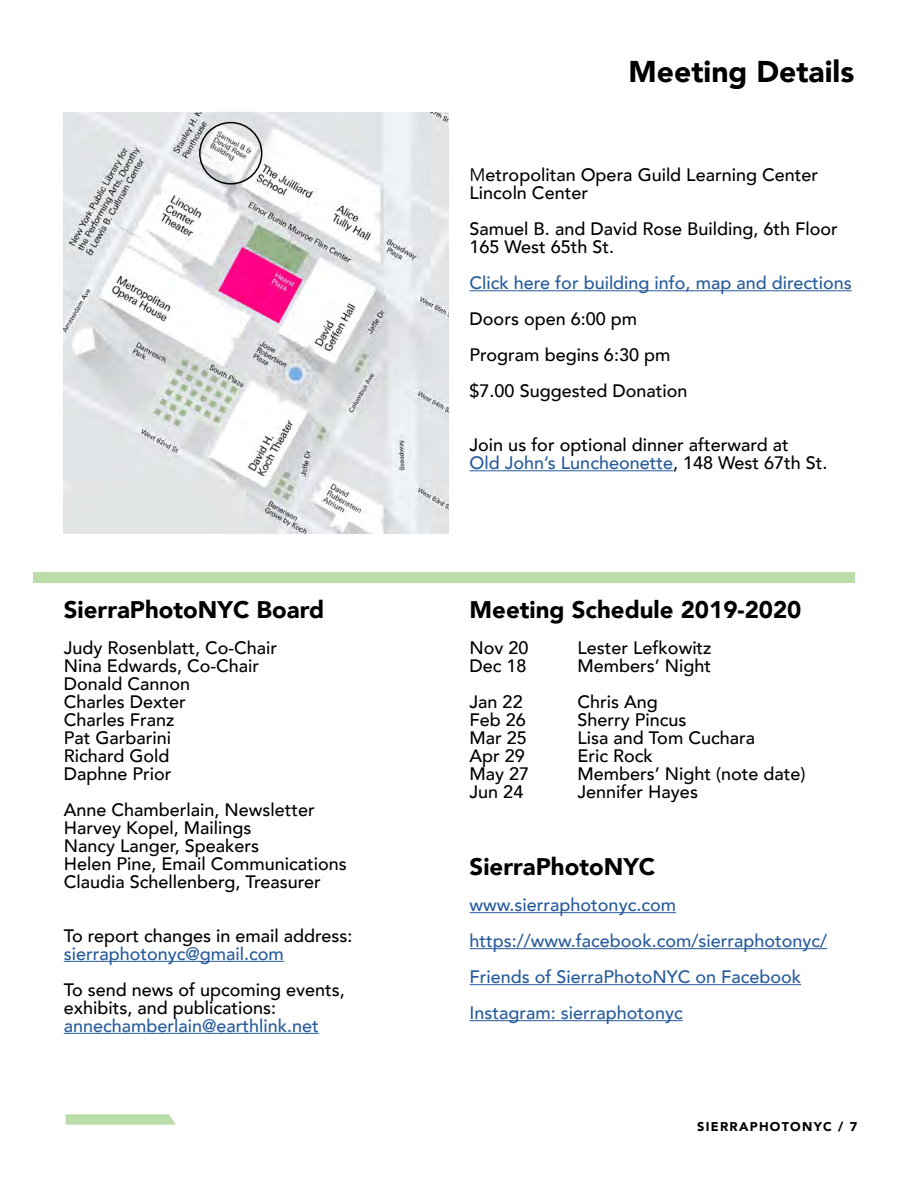
<style>
.page{position:relative;width:918px;height:1188px;background:#fff}
.page>*{position:absolute;margin:0;border:0;box-sizing:border-box;transform-origin:0 0}
.t1{font:900 30px "Avenir";color:#000}
.Paragraph_Style_1{font:900 24px "Avenir";color:#000}
.Paragraph_Style_1-2{font:500 18px "Avenir";color:#000}
.Paragraph_Style_1-3{font:500 18px "Avenir";color:#275b9b}
.t2{font:900 12.75px "Avenir";letter-spacing:.1em;color:#000}
.s1{font-weight:400}
.s2{color:#000}
</style>
<div class="page">
<svg style="left:66px;top:1114px;width:110px;height:11px"></svg>
<hr style="left:64px;top:961px;width:220px;height:1px;background:#275b9b">
<hr style="left:64px;top:1033px;width:255px;height:1px;background:#275b9b">
<hr style="left:470px;top:912px;width:206px;height:1px;background:#275b9b">
<hr style="left:470px;top:948px;width:357px;height:1px;background:#275b9b">
<hr style="left:470px;top:984px;width:331px;height:1px;background:#275b9b">
<hr style="left:470px;top:1020px;width:213px;height:1px;background:#275b9b">
<div style="left:33px;top:572px;width:821px;height:11px;background:#baddaa"></div>
<hr style="left:470px;top:290px;width:382px;height:1px;background:#275b9b">
<hr style="left:470px;top:470px;width:203px;height:1px;background:#275b9b">
<img style="left:64px;top:113px;width:384px;height:420px">
<div style="left:189px;top:98px;width:93px;height:92px;background:#000;opacity:.28"></div>
<div style="left:199px;top:122px;width:63px;height:63px;border:2px solid #000;border-radius:50%"></div>
<p class="Paragraph_Style_1" style="left:64px;top:589px;width:262px">SierraPhotoNYC Board</p>
<p class="Paragraph_Style_1-2" style="left:64px;top:632px;width:215px">Judy Rosenblatt, Co-Chair</p>
<p class="Paragraph_Style_1-2" style="left:64px;top:650px;width:197px">Nina Edwards, Co-Chair</p>
<p class="Paragraph_Style_1-2" style="left:64px;top:668px;width:128px">Donald Cannon</p>
<p class="Paragraph_Style_1-2" style="left:64px;top:686px;width:124px">Charles Dexter</p>
<p class="Paragraph_Style_1-2" style="left:64px;top:704px;width:112px">Charles Franz</p>
<p class="Paragraph_Style_1-2" style="left:64px;top:722px;width:109px">Pat Garbarini</p>
<p class="Paragraph_Style_1-2" style="left:64px;top:740px;width:107px">Richard Gold</p>
<p class="Paragraph_Style_1-2" style="left:64px;top:758px;width:109px">Daphne Prior</p>
<p class="Paragraph_Style_1-2" style="left:64px;top:794px;width:253px">Anne Chamberlain, Newsletter</p>
<p class="Paragraph_Style_1-2" style="left:64px;top:812px;width:189px">Harvey Kopel, Mailings</p>
<p class="Paragraph_Style_1-2" style="left:64px;top:830px;width:197px">Nancy Langer, Speakers</p>
<p class="Paragraph_Style_1-2" style="left:64px;top:848px;width:285px">Helen Pine, Email Communications</p>
<p class="Paragraph_Style_1-2" style="left:64px;top:866px;width:259px">Claudia Schellenberg, Treasurer</p>
<p class="Paragraph_Style_1-2" style="left:64px;top:920px;width:290px">To report changes in email address:</p>
<p class="Paragraph_Style_1-3" style="left:64px;top:938px;width:222px">sierraphotonyc@gmail.com</p>
<p class="Paragraph_Style_1-2" style="left:64px;top:974px;width:283px">To send news of upcoming events,</p>
<p class="Paragraph_Style_1-2" style="left:64px;top:992px;width:214px">exhibits, and publications:</p>
<p class="Paragraph_Style_1-3" style="left:64px;top:1010px;width:257px">annechamberlain@earthlink.net</p>
<p class="t1" style="left:629px;top:46px;width:227px">Meeting Details</p>
<p class="Paragraph_Style_1-2" style="left:470px;top:160px;width:350px"><span class="s1">M</span>etropolitan Opera Guild Learning Center</p>
<p class="Paragraph_Style_1-2" style="left:470px;top:178px;width:120px">Lincoln Center</p>
<p class="Paragraph_Style_1-2" style="left:470px;top:214px;width:370px">Samuel B. and David Rose Building, 6th Floor</p>
<p class="Paragraph_Style_1-2" style="left:470px;top:232px;width:146px">165 West 65th St.</p>
<p class="Paragraph_Style_1-3" style="left:470px;top:268px;width:384px">Click here for building info, map and directions</p>
<p class="Paragraph_Style_1-2" style="left:470px;top:304px;width:169px">Doors open 6:00 pm</p>
<p class="Paragraph_Style_1-2" style="left:470px;top:340px;width:202px">Program begins 6:30 pm</p>
<p class="Paragraph_Style_1-2" style="left:470px;top:376px;width:219px">$7.00 Suggested Donation</p>
<p class="Paragraph_Style_1-2" style="left:470px;top:430px;width:321px">Join us for optional dinner afterward at</p>
<p class="Paragraph_Style_1-3" style="left:470px;top:448px;width:359px">Old John’s Luncheonette<span class="s2">, 148 West 67th St.</span></p>
<p class="Paragraph_Style_1" style="left:470px;top:589px;width:333px">Meeting Schedule 2019-2020</p>
<p class="Paragraph_Style_1-2" style="left:470px;top:632px;width:61px">Nov 20</p>
<p class="Paragraph_Style_1-2" style="left:578px;top:632px;width:136px">Lester Lefkowitz</p>
<p class="Paragraph_Style_1-2" style="left:470px;top:650px;width:59px">Dec 18</p>
<p class="Paragraph_Style_1-2" style="left:578px;top:650px;width:135px">Members’ Night</p>
<p class="Paragraph_Style_1-2" style="left:470px;top:686px;width:55px">Jan 22</p>
<p class="Paragraph_Style_1-2" style="left:578px;top:686px;width:82px">Chris Ang</p>
<p class="Paragraph_Style_1-2" style="left:470px;top:704px;width:58px">Feb 26</p>
<p class="Paragraph_Style_1-2" style="left:578px;top:704px;width:111px">Sherry Pincus</p>
<p class="Paragraph_Style_1-2" style="left:470px;top:722px;width:59px">Mar 25</p>
<p class="Paragraph_Style_1-2" style="left:578px;top:722px;width:179px">Lisa and Tom Cuchara</p>
<p class="Paragraph_Style_1-2" style="left:470px;top:740px;width:57px">Apr 29</p>
<p class="Paragraph_Style_1-2" style="left:578px;top:740px;width:77px">Eric Rock</p>
<p class="Paragraph_Style_1-2" style="left:470px;top:758px;width:61px">May 27</p>
<p class="Paragraph_Style_1-2" style="left:578px;top:758px;width:230px">Members’ Night (note date)</p>
<p class="Paragraph_Style_1-2" style="left:470px;top:776px;width:55px">Jun 24</p>
<p class="Paragraph_Style_1-2" style="left:578px;top:776px;width:122px">Jennifer Hayes</p>
<p class="Paragraph_Style_1" style="left:470px;top:846px;width:187px">SierraPhotoNYC</p>
<p class="Paragraph_Style_1-3" style="left:470px;top:889px;width:208px">www.sierraphotonyc.com</p>
<p class="Paragraph_Style_1-3" style="left:470px;top:925px;width:359px">https://www.facebook.com/sierraphotonyc/</p>
<p class="Paragraph_Style_1-3" style="left:470px;top:961px;width:333px">Friends of SierraPhotoNYC on Facebook</p>
<p class="Paragraph_Style_1-3" style="left:470px;top:997px;width:215px">Instagram: sierraphotonyc</p>
<p class="t2" style="left:697px;top:1116px;width:24px">Sierr</p>
<p class="t2" style="left:739px;top:1116px;width:120px">aPhoto NYC / 7</p>
</div>
